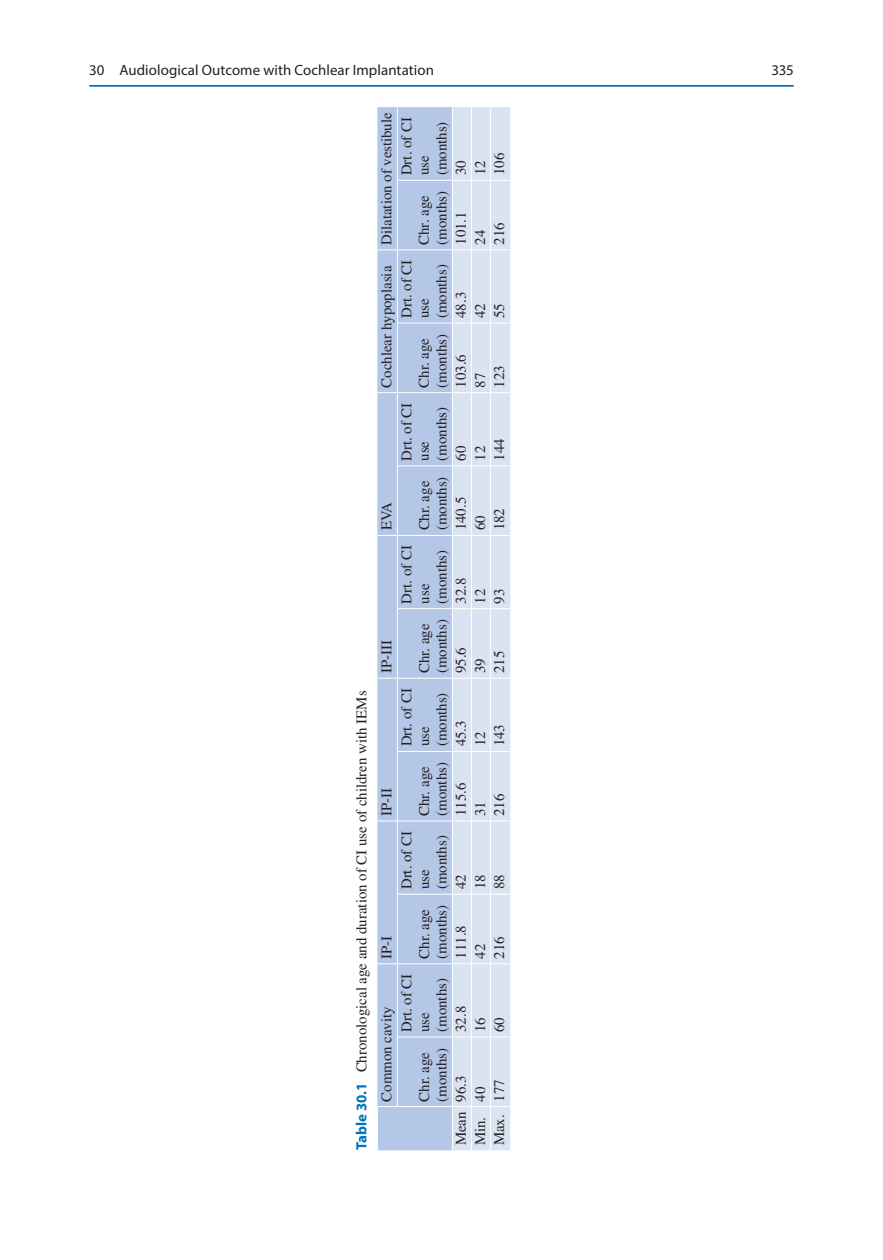
<style>
.page{position:relative;width:883px;height:1260px;background:#fff}
.page>*{position:absolute;margin:0;border:0;box-sizing:border-box;transform-origin:0 0}
.t1{font:14.88px/17.5px "Times LT Std";color:#231f20}
.t2{font:14.88px "Myriad Pro Regular 3";letter-spacing:.005em;color:#231f20}
.t3{font:14.88px "Myriad Pro";color:#231f20}
.s1{font-family:"Myriad Pro";font-weight:700;color:#0073bc}
</style>
<div class="page">
<div style="left:377px;top:107px;width:75px;height:1043px;background:#b5c7e6"></div>
<div style="left:453px;top:107px;width:57px;height:1043px;background:#d9e3f2"></div>
<hr style="left:377px;top:1106px;width:1px;height:44px;background:#fff">
<svg style="left:378px;top:1106px;width:19px;height:1px"></svg>
<svg style="left:377px;top:963px;width:20px;height:1px"></svg>
<svg style="left:377px;top:821px;width:20px;height:1px"></svg>
<svg style="left:377px;top:678px;width:20px;height:1px"></svg>
<svg style="left:377px;top:535px;width:20px;height:1px"></svg>
<svg style="left:377px;top:392px;width:20px;height:1px"></svg>
<hr style="left:397px;top:964px;width:1px;height:73px;background:#fff">
<hr style="left:397px;top:894px;width:1px;height:70px;background:#fff">
<hr style="left:398px;top:963px;width:54px;height:1px;background:#fff">
<hr style="left:397px;top:821px;width:1px;height:73px;background:#fff">
<hr style="left:398px;top:894px;width:54px;height:1px;background:#fff">
<hr style="left:397px;top:751px;width:1px;height:70px;background:#fff">
<hr style="left:398px;top:821px;width:54px;height:1px;background:#fff">
<hr style="left:397px;top:678px;width:1px;height:73px;background:#fff">
<hr style="left:398px;top:751px;width:54px;height:1px;background:#fff">
<hr style="left:397px;top:609px;width:1px;height:69px;background:#fff">
<hr style="left:398px;top:678px;width:54px;height:1px;background:#fff">
<hr style="left:397px;top:535px;width:1px;height:74px;background:#fff">
<hr style="left:398px;top:608px;width:54px;height:1px;background:#fff">
<hr style="left:397px;top:466px;width:1px;height:69px;background:#fff">
<hr style="left:398px;top:535px;width:54px;height:1px;background:#fff">
<hr style="left:397px;top:393px;width:1px;height:73px;background:#fff">
<hr style="left:398px;top:465px;width:54px;height:1px;background:#fff">
<hr style="left:397px;top:323px;width:1px;height:70px;background:#fff">
<hr style="left:398px;top:392px;width:54px;height:1px;background:#fff">
<hr style="left:397px;top:250px;width:1px;height:73px;background:#fff">
<hr style="left:398px;top:323px;width:54px;height:1px;background:#fff">
<hr style="left:397px;top:249px;width:55px;height:1px;background:#fff">
<hr style="left:398px;top:180px;width:54px;height:1px;background:#fff">
<hr style="left:471px;top:1107px;width:1px;height:43px;background:#fff">
<hr style="left:471px;top:1037px;width:1px;height:70px;background:#fff">
<hr style="left:471px;top:964px;width:1px;height:73px;background:#fff">
<hr style="left:471px;top:894px;width:1px;height:70px;background:#fff">
<hr style="left:471px;top:821px;width:1px;height:73px;background:#fff">
<hr style="left:471px;top:751px;width:1px;height:70px;background:#fff">
<hr style="left:471px;top:678px;width:1px;height:73px;background:#fff">
<hr style="left:471px;top:609px;width:1px;height:69px;background:#fff">
<hr style="left:471px;top:535px;width:1px;height:74px;background:#fff">
<hr style="left:471px;top:466px;width:1px;height:69px;background:#fff">
<hr style="left:471px;top:393px;width:1px;height:73px;background:#fff">
<hr style="left:471px;top:323px;width:1px;height:70px;background:#fff">
<hr style="left:471px;top:250px;width:1px;height:73px;background:#fff">
<hr style="left:471px;top:180px;width:1px;height:70px;background:#fff">
<hr style="left:471px;top:107px;width:1px;height:73px;background:#fff">
<hr style="left:397px;top:1037px;width:1px;height:69px;background:#fff">
<hr style="left:397px;top:1106px;width:55px;height:1px;background:#fff">
<hr style="left:398px;top:1037px;width:54px;height:1px;background:#fff">
<svg style="left:377px;top:249px;width:20px;height:1px"></svg>
<hr style="left:397px;top:180px;width:1px;height:69px;background:#fff">
<hr style="left:397px;top:107px;width:1px;height:73px;background:#fff">
<hr style="left:490px;top:180px;width:1px;height:70px;background:#fff">
<hr style="left:490px;top:250px;width:1px;height:73px;background:#fff">
<svg style="left:453px;top:249px;width:57px;height:1px"></svg>
<hr style="left:490px;top:323px;width:1px;height:70px;background:#fff">
<svg style="left:453px;top:323px;width:57px;height:1px"></svg>
<hr style="left:490px;top:393px;width:1px;height:73px;background:#fff">
<svg style="left:453px;top:392px;width:57px;height:1px"></svg>
<hr style="left:490px;top:466px;width:1px;height:69px;background:#fff">
<svg style="left:453px;top:465px;width:57px;height:1px"></svg>
<hr style="left:490px;top:535px;width:1px;height:74px;background:#fff">
<svg style="left:453px;top:535px;width:57px;height:1px"></svg>
<hr style="left:490px;top:609px;width:1px;height:69px;background:#fff">
<svg style="left:453px;top:608px;width:57px;height:1px"></svg>
<hr style="left:490px;top:678px;width:1px;height:73px;background:#fff">
<svg style="left:453px;top:678px;width:57px;height:1px"></svg>
<hr style="left:490px;top:751px;width:1px;height:70px;background:#fff">
<svg style="left:453px;top:751px;width:57px;height:1px"></svg>
<hr style="left:490px;top:821px;width:1px;height:73px;background:#fff">
<svg style="left:453px;top:821px;width:57px;height:1px"></svg>
<hr style="left:490px;top:894px;width:1px;height:70px;background:#fff">
<svg style="left:453px;top:894px;width:57px;height:1px"></svg>
<hr style="left:490px;top:964px;width:1px;height:73px;background:#fff">
<svg style="left:453px;top:963px;width:57px;height:1px"></svg>
<hr style="left:490px;top:1037px;width:1px;height:70px;background:#fff">
<svg style="left:453px;top:1037px;width:57px;height:1px"></svg>
<hr style="left:490px;top:107px;width:1px;height:73px;background:#fff">
<svg style="left:453px;top:180px;width:57px;height:1px"></svg>
<hr style="left:490px;top:1107px;width:1px;height:43px;background:#fff">
<svg style="left:453px;top:1106px;width:57px;height:1px"></svg>
<hr style="left:89px;top:85px;width:705px;height:2px;background:#0073bc">
<p class="t2" style="left:89px;top:61px;width:346px">30 Audiological Outcome with Cochlear Implantation</p>
<p class="t1" style="left:378px;top:245px;width:134px;rotate:-90deg">Dilatation of vestibule</p>
<p class="t1" style="left:398px;top:175px;width:60px;rotate:-90deg">Drt. of CI use (months)</p>
<p class="t1" style="left:452px;top:175px;width:16px;rotate:-90deg">30</p>
<p class="t1" style="left:415px;top:245px;width:55px;rotate:-90deg">Chr. age (months)</p>
<p class="t1" style="left:452px;top:245px;width:35px;rotate:-90deg">101.1</p>
<p class="t1" style="left:398px;top:318px;width:60px;rotate:-90deg">Drt. of CI use (months)</p>
<p class="t1" style="left:378px;top:388px;width:123px;rotate:-90deg">Cochlear hypoplasia</p>
<p class="t1" style="left:452px;top:318px;width:28px;rotate:-90deg">48.3</p>
<p class="t1" style="left:415px;top:388px;width:55px;rotate:-90deg">Chr. age (months)</p>
<p class="t1" style="left:452px;top:388px;width:35px;rotate:-90deg">103.6</p>
<p class="t1" style="left:378px;top:530px;width:30px;rotate:-90deg">EVA</p>
<p class="t1" style="left:378px;top:673px;width:35px;rotate:-90deg">IP-III</p>
<p class="t1" style="left:398px;top:461px;width:60px;rotate:-90deg">Drt. of CI use (months)</p>
<p class="t1" style="left:452px;top:461px;width:16px;rotate:-90deg">60</p>
<p class="t1" style="left:415px;top:530px;width:55px;rotate:-90deg">Chr. age (months)</p>
<p class="t1" style="left:452px;top:530px;width:35px;rotate:-90deg">140.5</p>
<p class="t1" style="left:398px;top:604px;width:60px;rotate:-90deg">Drt. of CI use (months)</p>
<p class="t1" style="left:452px;top:604px;width:28px;rotate:-90deg">32.8</p>
<p class="t1" style="left:415px;top:673px;width:55px;rotate:-90deg">Chr. age (months)</p>
<p class="t1" style="left:452px;top:673px;width:28px;rotate:-90deg">95.6</p>
<p class="t1" style="left:398px;top:746px;width:60px;rotate:-90deg">Drt. of CI use (months)</p>
<p class="t1" style="left:349px;top:1102px;width:412px;line-height:25.2px;text-indent:-49px;rotate:-90deg"><span class="s1">Table 30.1</span> Chronological age and duration of CI use of children with IEMs<br>Common cavity</p>
<p class="t1" style="left:452px;top:746px;width:28px;rotate:-90deg">45.3</p>
<p class="t1" style="left:415px;top:816px;width:55px;rotate:-90deg">Chr. age (months)</p>
<p class="t1" style="left:452px;top:816px;width:35px;rotate:-90deg">115.6</p>
<p class="t1" style="left:378px;top:816px;width:30px;rotate:-90deg">IP-II</p>
<p class="t1" style="left:398px;top:889px;width:60px;rotate:-90deg">Drt. of CI use (months)</p>
<p class="t1" style="left:452px;top:889px;width:16px;rotate:-90deg">42</p>
<p class="t1" style="left:415px;top:959px;width:55px;rotate:-90deg">Chr. age (months)</p>
<p class="t1" style="left:452px;top:959px;width:35px;rotate:-90deg">111.8</p>
<p class="t1" style="left:378px;top:959px;width:25px;rotate:-90deg">IP-I</p>
<p class="t1" style="left:398px;top:1032px;width:60px;rotate:-90deg">Drt. of CI use (months)</p>
<p class="t1" style="left:452px;top:1032px;width:28px;rotate:-90deg">32.8</p>
<p class="t1" style="left:415px;top:1102px;width:55px;rotate:-90deg">Chr. age (months)</p>
<p class="t1" style="left:452px;top:1145px;width:71px;rotate:-90deg">Mean 96.3</p>
<p class="t1" style="left:471px;top:175px;width:16px;rotate:-90deg">12</p>
<p class="t1" style="left:490px;top:175px;width:24px;rotate:-90deg">106</p>
<p class="t1" style="left:471px;top:245px;width:16px;rotate:-90deg">24</p>
<p class="t1" style="left:490px;top:245px;width:24px;rotate:-90deg">216</p>
<p class="t1" style="left:471px;top:318px;width:16px;rotate:-90deg">42</p>
<p class="t1" style="left:490px;top:318px;width:16px;rotate:-90deg">55</p>
<p class="t1" style="left:471px;top:388px;width:16px;rotate:-90deg">87</p>
<p class="t1" style="left:490px;top:388px;width:24px;rotate:-90deg">123</p>
<p class="t1" style="left:471px;top:461px;width:16px;rotate:-90deg">12</p>
<p class="t1" style="left:490px;top:461px;width:24px;rotate:-90deg">144</p>
<p class="t1" style="left:471px;top:530px;width:16px;rotate:-90deg">60</p>
<p class="t1" style="left:490px;top:530px;width:24px;rotate:-90deg">182</p>
<p class="t1" style="left:471px;top:604px;width:16px;rotate:-90deg">12</p>
<p class="t1" style="left:490px;top:604px;width:16px;rotate:-90deg">93</p>
<p class="t1" style="left:471px;top:673px;width:16px;rotate:-90deg">39</p>
<p class="t1" style="left:490px;top:673px;width:24px;rotate:-90deg">215</p>
<p class="t1" style="left:471px;top:746px;width:16px;rotate:-90deg">12</p>
<p class="t1" style="left:490px;top:746px;width:24px;rotate:-90deg">143</p>
<p class="t1" style="left:471px;top:816px;width:16px;rotate:-90deg">31</p>
<p class="t1" style="left:490px;top:816px;width:24px;rotate:-90deg">216</p>
<p class="t1" style="left:471px;top:889px;width:16px;rotate:-90deg">18</p>
<p class="t1" style="left:490px;top:889px;width:16px;rotate:-90deg">88</p>
<p class="t1" style="left:471px;top:959px;width:16px;rotate:-90deg">42</p>
<p class="t1" style="left:490px;top:959px;width:24px;rotate:-90deg">216</p>
<p class="t1" style="left:471px;top:1032px;width:16px;rotate:-90deg">16</p>
<p class="t1" style="left:490px;top:1032px;width:16px;rotate:-90deg">60</p>
<p class="t1" style="left:471px;top:1145px;width:60px;rotate:-90deg">Min. 40</p>
<p class="t1" style="left:490px;top:1145px;width:68px;rotate:-90deg">Max. 177</p>
<p class="t3" style="left:771px;top:61px;width:24px">335</p>
</div>
